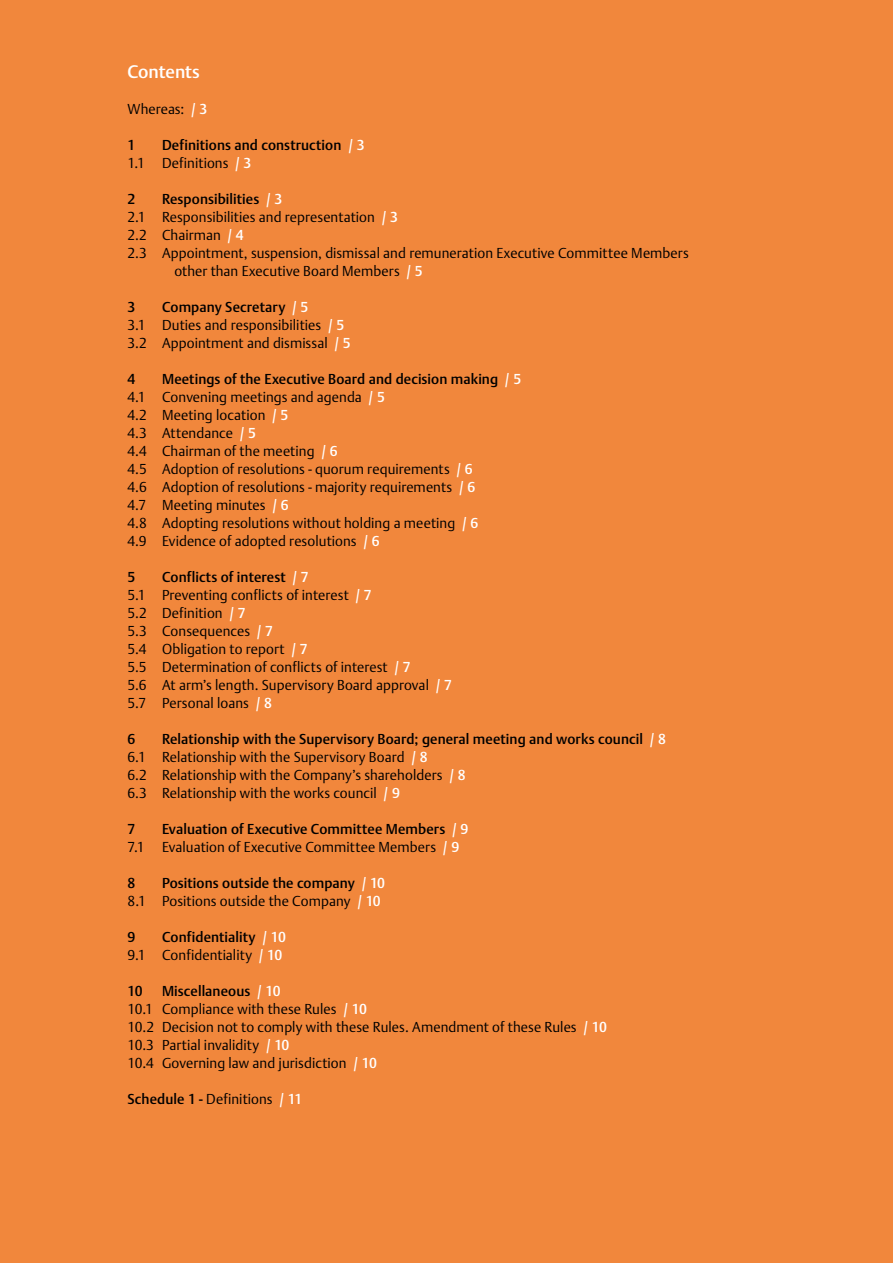
<style>
.page{position:relative;width:893px;height:1263px;background:#f1873c}
.page>*{position:absolute;margin:0;border:0;box-sizing:border-box;transform-origin:0 0}
._02_Kop{font:500 18px "DTL Argo TOT";letter-spacing:-.005em;color:#fff}
._04_Plat_inspring{font:300 14.25px/18px "DTL Argo TOT";letter-spacing:.005em;color:#000}
._04_Plat_inspring-2{font:500 14.25px "DTL Argo TOT";letter-spacing:.005em;color:#000}
.s1{font-weight:500;color:#fff}
.s2{color:#fff}
.s3{font-weight:500}
</style>
<div class="page">
<p class="_02_Kop" style="left:128px;top:61px;width:74px">Contents</p>
<p class="_04_Plat_inspring" style="left:128px;top:100px;width:81px">Whereas: <span class="s1">/ 3</span></p>
<p class="_04_Plat_inspring-2" style="left:128px;top:136px;width:9px">1</p>
<p class="_04_Plat_inspring-2" style="left:162px;top:136px;width:204px">Definitions and construction <span class="s2">/ 3</span></p>
<p class="_04_Plat_inspring" style="left:128px;top:154px;width:125px">1.1 Definitions <span class="s1">/ 3</span></p>
<p class="_04_Plat_inspring-2" style="left:128px;top:190px;width:9px">2</p>
<p class="_04_Plat_inspring-2" style="left:162px;top:190px;width:122px">Responsibilities <span class="s2">/ 3</span></p>
<p class="_04_Plat_inspring" style="left:128px;top:208px;width:272px">2.1 Responsibilities and representation <span class="s1">/ 3</span></p>
<p class="_04_Plat_inspring" style="left:128px;top:226px;width:118px">2.2 Chairman <span class="s1">/ 4</span></p>
<p class="_04_Plat_inspring" style="left:174px;top:244px;width:516px;text-indent:-47px">2.3 Appointment, suspension, dismissal and remuneration Executive Committee Members other than Executive Board Members <span class="s1">/ 5</span></p>
<p class="_04_Plat_inspring-2" style="left:128px;top:298px;width:9px">3</p>
<p class="_04_Plat_inspring-2" style="left:162px;top:298px;width:148px">Company Secretary <span class="s2">/ 5</span></p>
<p class="_04_Plat_inspring" style="left:128px;top:316px;width:218px">3.1 Duties and responsibilities <span class="s1">/ 5</span></p>
<p class="_04_Plat_inspring" style="left:128px;top:334px;width:225px">3.2 Appointment and dismissal <span class="s1">/ 5</span></p>
<p class="_04_Plat_inspring-2" style="left:128px;top:370px;width:9px">4</p>
<p class="_04_Plat_inspring-2" style="left:162px;top:370px;width:361px">Meetings of the Executive Board and decision making <span class="s2">/ 5</span></p>
<p class="_04_Plat_inspring" style="left:128px;top:388px;width:259px">4.1 Convening meetings and agenda <span class="s1">/ 5</span></p>
<p class="_04_Plat_inspring" style="left:128px;top:406px;width:162px">4.2 Meeting location <span class="s1">/ 5</span></p>
<p class="_04_Plat_inspring" style="left:128px;top:424px;width:130px">4.3 Attendance <span class="s1">/ 5</span></p>
<p class="_04_Plat_inspring" style="left:128px;top:442px;width:212px">4.4 Chairman of the meeting <span class="s1">/ 6</span></p>
<p class="_04_Plat_inspring" style="left:128px;top:460px;width:347px">4.5 Adoption of resolutions - quorum requirements <span class="s1">/ 6</span></p>
<p class="_04_Plat_inspring" style="left:128px;top:478px;width:349px">4.6 Adoption of resolutions - majority requirements <span class="s1">/ 6</span></p>
<p class="_04_Plat_inspring" style="left:128px;top:496px;width:163px">4.7 Meeting minutes <span class="s1">/ 6</span></p>
<p class="_04_Plat_inspring" style="left:128px;top:514px;width:352px">4.8 Adopting resolutions without holding a meeting <span class="s1">/ 6</span></p>
<p class="_04_Plat_inspring" style="left:128px;top:532px;width:254px">4.9 Evidence of adopted resolutions <span class="s1">/ 6</span></p>
<p class="_04_Plat_inspring-2" style="left:128px;top:568px;width:9px">5</p>
<p class="_04_Plat_inspring-2" style="left:162px;top:568px;width:148px">Conflicts of interest <span class="s2">/ 7</span></p>
<p class="_04_Plat_inspring" style="left:128px;top:586px;width:246px">5.1 Preventing conflicts of interest <span class="s1">/ 7</span></p>
<p class="_04_Plat_inspring" style="left:128px;top:604px;width:120px">5.2 Definition <span class="s1">/ 7</span></p>
<p class="_04_Plat_inspring" style="left:128px;top:622px;width:147px">5.3 Consequences <span class="s1">/ 7</span></p>
<p class="_04_Plat_inspring" style="left:128px;top:640px;width:182px">5.4 Obligation to report <span class="s1">/ 7</span></p>
<p class="_04_Plat_inspring" style="left:128px;top:658px;width:285px">5.5 Determination of conflicts of interest <span class="s1">/ 7</span></p>
<p class="_04_Plat_inspring" style="left:128px;top:676px;width:326px">5.6 At arm’s length. Supervisory Board approval <span class="s1">/ 7</span></p>
<p class="_04_Plat_inspring" style="left:128px;top:694px;width:146px">5.7 Personal loans <span class="s1">/ 8</span></p>
<p class="_04_Plat_inspring-2" style="left:128px;top:730px;width:9px">6</p>
<p class="_04_Plat_inspring-2" style="left:162px;top:730px;width:505px">Relationship with the Supervisory Board; general meeting and works council <span class="s2">/ 8</span></p>
<p class="_04_Plat_inspring" style="left:128px;top:748px;width:302px">6.1 Relationship with the Supervisory Board <span class="s1">/ 8</span></p>
<p class="_04_Plat_inspring" style="left:128px;top:766px;width:340px">6.2 Relationship with the Company’s shareholders <span class="s1">/ 8</span></p>
<p class="_04_Plat_inspring" style="left:128px;top:784px;width:274px">6.3 Relationship with the works council <span class="s1">/ 9</span></p>
<p class="_04_Plat_inspring-2" style="left:128px;top:820px;width:9px">7</p>
<p class="_04_Plat_inspring-2" style="left:162px;top:820px;width:308px">Evaluation of Executive Committee Members <span class="s2">/ 9</span></p>
<p class="_04_Plat_inspring" style="left:128px;top:838px;width:333px">7.1 Evaluation of Executive Committee Members <span class="s1">/ 9</span></p>
<p class="_04_Plat_inspring-2" style="left:128px;top:874px;width:9px">8</p>
<p class="_04_Plat_inspring-2" style="left:162px;top:874px;width:225px">Positions outside the company <span class="s2">/ 10</span></p>
<p class="_04_Plat_inspring" style="left:128px;top:892px;width:255px">8.1 Positions outside the Company <span class="s1">/ 10</span></p>
<p class="_04_Plat_inspring-2" style="left:128px;top:928px;width:9px">9</p>
<p class="_04_Plat_inspring-2" style="left:162px;top:928px;width:125px">Confidentiality <span class="s2">/ 10</span></p>
<p class="_04_Plat_inspring" style="left:128px;top:946px;width:156px">9.1 Confidentiality <span class="s1">/ 10</span></p>
<p class="_04_Plat_inspring-2" style="left:128px;top:982px;width:17px">10</p>
<p class="_04_Plat_inspring-2" style="left:162px;top:982px;width:120px">Miscellaneous <span class="s2">/ 10</span></p>
<p class="_04_Plat_inspring" style="left:128px;top:1000px;width:241px">10.1 Compliance with these Rules <span class="s1">/ 10</span></p>
<p class="_04_Plat_inspring" style="left:128px;top:1018px;width:481px">10.2 Decision not to comply with these Rules. Amendment of these Rules <span class="s1">/ 10</span></p>
<p class="_04_Plat_inspring" style="left:128px;top:1036px;width:163px">10.3 Partial invalidity <span class="s1">/ 10</span></p>
<p class="_04_Plat_inspring" style="left:128px;top:1054px;width:251px">10.4 Governing law and jurisdiction <span class="s1">/ 10</span></p>
<p class="_04_Plat_inspring" style="left:128px;top:1090px;width:176px"><span class="s3">Schedule 1 -</span> Definitions <span class="s1">/ 11</span></p>
</div>
